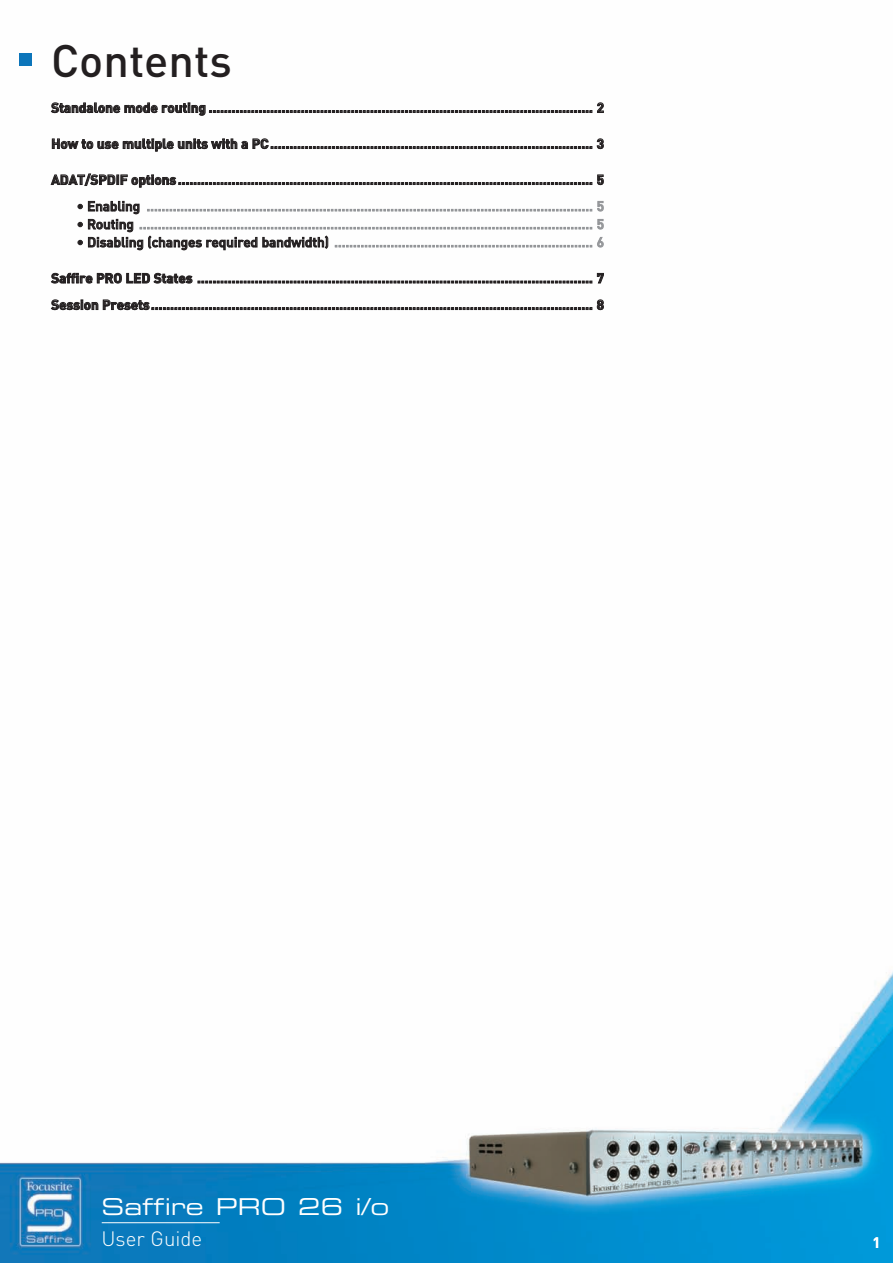
<style>
.page{position:relative;width:893px;height:1263px;background:#fff}
.page>*{position:absolute;margin:0;border:0;box-sizing:border-box;transform-origin:0 0}
.t1{font:500 45px "DIN";color:#231f20}
.t2{font:23.25px "Eurostile Extended Two";color:#fff}
.t3{font:300 20.55px "DIN";color:#fff}
.t4{font:700 15px "DIN";color:#fff}
.t5{font:700 13.5px/26.5px "DIN";color:#231f20}
.t6{font:500 13.5px "DIN";color:#939598}
.s1{color:#231f20}
</style>
<div class="page">
<img style="left:0;top:971px;width:893px;height:292px">
<hr style="left:102px;top:1222px;width:118px;height:1px;background:#fff">
<div style="left:19px;top:53px;width:13px;height:13px;background:#0c75ba"></div>
<h1 class="t1" style="left:51px;top:45px;width:182px">Contents</h1>
<p class="t5" style="left:51px;top:96px;width:554px">Standalone mode routing .................................................................................................... 2</p>
<p class="t5" style="left:51px;top:132px;width:554px">How to use multiple units with a PC.................................................................................... 3</p>
<p class="t5" style="left:51px;top:168px;width:554px">ADAT/SPDIF options............................................................................................................ 5</p>
<p class="t6" style="left:77px;top:201px;width:529px"><span class="s1">• Enabling</span> ....................................................................................................................... 5</p>
<p class="t6" style="left:77px;top:219px;width:529px"><span class="s1">• Routing</span> ......................................................................................................................... 5</p>
<p class="t6" style="left:77px;top:237px;width:529px"><span class="s1">• Disabling (changes required bandwidth)</span> ..................................................................... 6</p>
<p class="t5" style="left:51px;top:266px;width:554px">Saffire PRO LED States ....................................................................................................... 7<br>Session Presets................................................................................................................... 8</p>
<h2 class="t2" style="left:101px;top:1198px;width:289px">Saffire PRO 26 i/o</h2>
<h3 class="t3" style="left:101px;top:1232px;width:102px">User Guide</h3>
<p class="t4" style="left:872px;top:1238px;width:10px">1</p>
</div>
